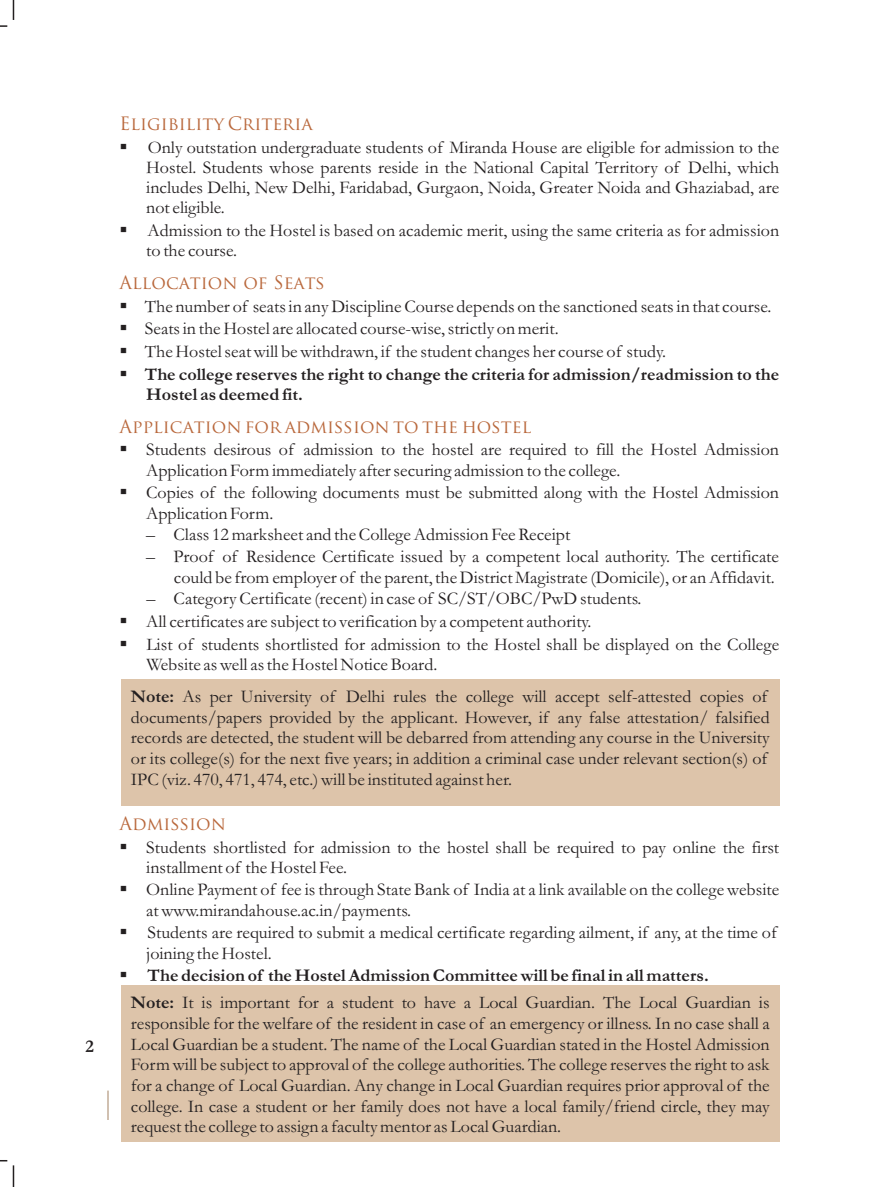
<style>
.page{position:relative;width:890px;height:1187px;background:#fff}
.page>*{position:absolute;margin:0;border:0;box-sizing:border-box;transform-origin:0 0}
.t1{font:18px/20.7px "Garamond";color:#231f20}
.t2{font:700 18px/20.2px "Garamond";color:#231f20}
.t3{font:18px "Trajan Pro";color:#b9683c}
.s1{font-weight:700}
</style>
<div class="page">
<div style="left:121px;top:679px;width:659px;height:126px;background:#ddc4aa"></div>
<svg style="left:13px;top:0;width:1px;height:20px"></svg>
<svg style="left:0;top:25px;width:7px;height:2px"></svg>
<svg style="left:13px;top:1165px;width:1px;height:21px"></svg>
<hr style="left:107px;top:1090px;width:2px;height:29px;background:#c2ac97">
<div style="left:121px;top:985px;width:659px;height:156px;background:#ddc4aa"></div>
<p class="t2" style="left:86px;top:1038px;width:10px">2</p>
<p class="t3" style="left:120px;top:113px;width:194px">Eligibility Criteria</p>
<p class="t1" style="left:146px;top:139px;width:634px;line-height:20.2px;text-align:justify">Only outstation undergraduate students of Miranda House are eligible for admission to the Hostel. Students whose parents reside in the National Capital Territory of Delhi, which includes Delhi, New Delhi, Faridabad, Gurgaon, Noida, Greater Noida and Ghaziabad, are not eligible.</p>
<p class="t1" style="left:146px;top:222px;width:634px;line-height:20.2px">Admission to the Hostel is based on academic merit, using the same criteria as for admission to the course.</p>
<p class="t3" style="left:120px;top:273px;width:207px">Allocation of Seats</p>
<p class="t1" style="left:145px;top:297px;width:628px;line-height:22.6px">The number of seats in any Discipline Course depends on the sanctioned seats in that course.<br>Seats in the Hostel are allocated course-wise, strictly on merit.<br>The Hostel seat will be withdrawn, if the student changes her course of study.</p>
<p class="t2" style="left:145px;top:366px;width:636px">The college reserves the right to change the criteria for admission/readmission to the<br>Hostel as deemed fit.</p>
<p class="t3" style="left:120px;top:416px;width:413px">Application for admission to the hostel</p>
<p class="t1" style="left:146px;top:441px;width:634px;line-height:20.2px">Students desirous of admission to the hostel are required to fill the Hostel Admission<br>Application Form immediately after securing admission to the college.</p>
<p class="t1" style="left:146px;top:484px;width:634px;line-height:20.2px">Copies of the following documents must be submitted along with the Hostel Admission<br>Application Form.</p>
<p class="t1" style="left:146px;top:526px;width:425px">– Class 12 marksheet and the College Admission Fee Receipt</p>
<p class="t1" style="left:146px;top:548px;width:634px;line-height:20.2px;text-align:right">– Proof of Residence Certificate issued by a competent local authority. The certificate could be from employer of the parent,the District Magistrate (Domicile), or an Affidavit.</p>
<p class="t1" style="left:146px;top:589px;width:634px;line-height:22.6px">– Category Certificate (recent) in case of SC/ST/OBC/PwD students.<br>All certificates are subject to verification by a competent authority.<br>List of students shortlisted for admission to the Hostel shall be displayed on the College</p>
<p class="t1" style="left:146px;top:656px;width:292px">Website as well as the Hostel Notice Board.</p>
<p class="t1" style="left:131px;top:688px;width:640px"><span class="s1">Note:</span> As per University of Delhi rules the college will accept self-attested copies of documents/papers provided by the applicant. However, if any false attestation/ falsified records are detected, the student will be debarred from attending any course in the University or its college(s) for the next five years; in addition a criminal case under relevant section(s) of IPC (viz. 470, 471, 474, etc.) will be instituted against her.</p>
<p class="t3" style="left:120px;top:813px;width:108px">Admission</p>
<p class="t1" style="left:146px;top:838px;width:634px;line-height:20.2px">Students shortlisted for admission to the hostel shall be required to pay online the first installment of the Hostel Fee.</p>
<p class="t1" style="left:146px;top:881px;width:634px;line-height:20.2px">Online Payment of fee is through State Bank of India at a link available on the college website at www.mirandahouse.ac.in/payments.</p>
<p class="t1" style="left:146px;top:924px;width:632px;line-height:20.2px">Students are required to submit a medical certificate regarding ailment, if any, at the time of joining the Hostel.</p>
<p class="t2" style="left:148px;top:967px;width:562px">The decision of the Hostel Admission Committee will be final in all matters.</p>
<p class="t1" style="left:131px;top:994px;width:640px;text-align:justify"><span class="s1">Note:</span> It is important for a student to have a Local Guardian. The Local Guardian is responsible for the welfare of the resident in case of an emergency or illness. In no case shall a Local Guardian be a student. The name of the Local Guardian stated in the Hostel Admission Form will be subject to approval of the college authorities. The college reserves the right to ask for a change of Local Guardian. Any change in Local Guardian requires prior approval of the college. In case a student or her family does not have a local family/friend circle, they may request the college to assign a faculty mentor as Local Guardian.</p>
</div>
